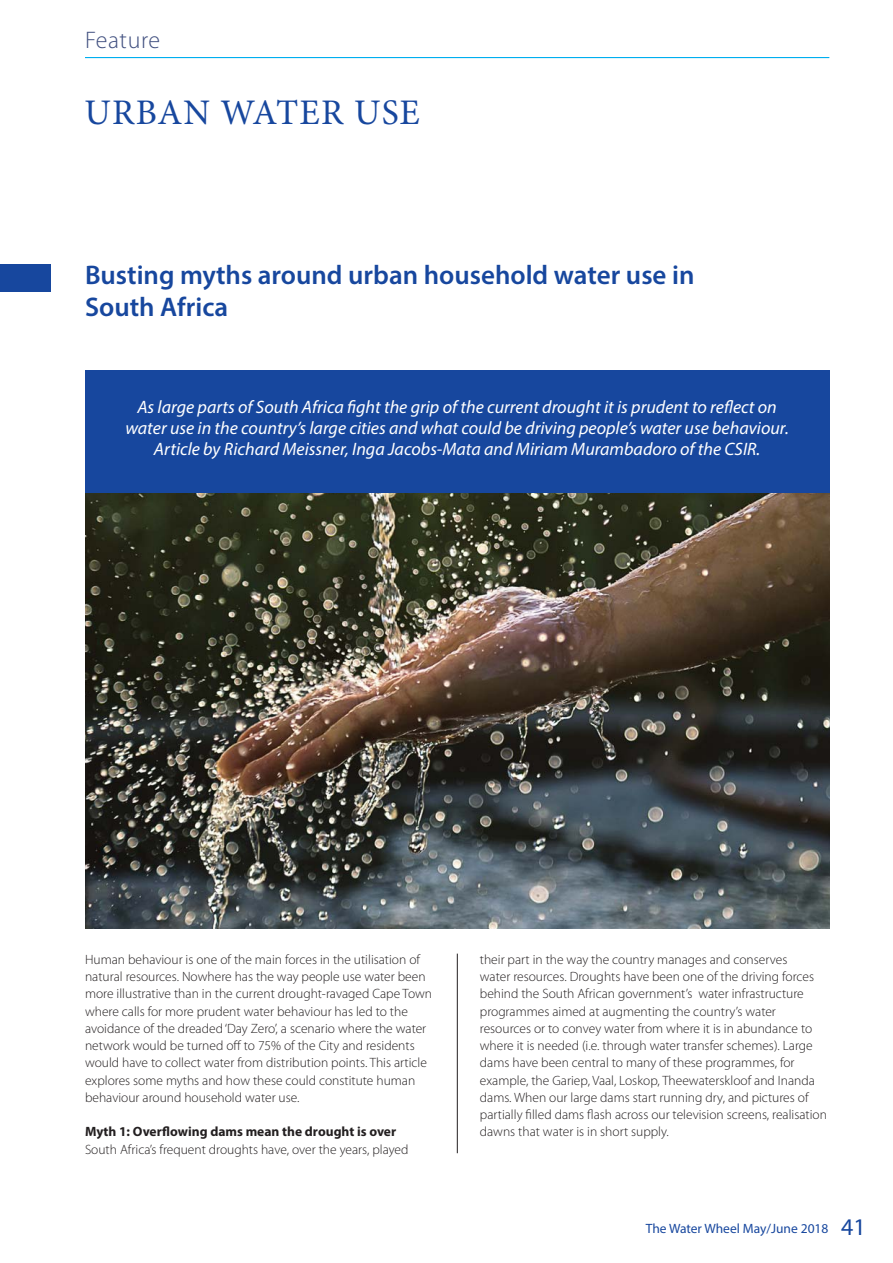
<style>
.page{position:relative;width:893px;height:1263px;background:#fff}
.page>*{position:absolute;margin:0;border:0;box-sizing:border-box;transform-origin:0 0}
.t1{font:36px "Minion Pro";letter-spacing:.035em;color:#17479e}
.t2{font:600 27px/32.4px "Myriad Pro";color:#17479e}
.t3{font:300 24px "Myriad Pro";letter-spacing:.025em;color:#415080}
.t4{font:italic 18px/21px "Myriad Pro";color:#fff;text-align:center}
.t5{font:300 13.5px/17.2px "Myriad Pro";color:#231f20}
.t6{font:700 13.5px "Myriad Pro";color:#231f20}
.t7{font:13.5px "Myriad Pro";color:#17479e}
.s1{font-size:24px}
</style>
<div class="page">
<hr style="left:85px;top:57px;width:744px;height:1px;background:#00aeef">
<img style="left:85px;top:493px;width:744px;height:435px">
<div style="left:85px;top:370px;width:744px;height:123px;background:#17479e"></div>
<div style="left:0;top:264px;width:50px;height:28px;background:#17479e"></div>
<hr style="left:457px;top:954px;width:1px;height:199px;background:#231f20">
<h3 class="t3" style="left:85px;top:31px;width:77px">Feature</h3>
<h1 class="t1" style="left:85px;top:91px;width:337px">URBAN WATER USE</h1>
<h2 class="t2" style="left:85px;top:261px;width:611px">Busting myths around urban household water use in<br>South Africa</h2>
<p class="t4" style="left:125px;top:398px;width:665px">As large parts of South Africa fight the grip of the current drought it is prudent to reflect on water use in the country’s large cities and what could be driving people’s water use behaviour.<br>Article by Richard Meissner, Inga Jacobs-Mata and Miriam Murambadoro of the CSIR.</p>
<p class="t5" style="left:85px;top:952px;width:349px">Human behaviour is one of the main forces in the utilisation of natural resources. Nowhere has the way people use water been more illustrative than in the current drought-ravaged Cape Town where calls for more prudent water behaviour has led to the avoidance of the dreaded ‘Day Zero’, a scenario where the water network would be turned off to 75% of the City and residents would have to collect water from distribution points. This article explores some myths and how these could constitute human behaviour around household water use.</p>
<p class="t6" style="left:85px;top:1127px;width:313px">Myth 1: Overflowing dams mean the drought is over</p>
<p class="t5" style="left:85px;top:1142px;width:325px">South Africa’s frequent droughts have, over the years, played</p>
<p class="t5" style="left:480px;top:952px;width:349px">their part in the way the country manages and conserves<br>water resources. Droughts have been one of the driving forces behind the South African government’s water infrastructure programmes aimed at augmenting the country’s water resources or to convey water from where it is in abundance to where it is needed (i.e. through water transfer schemes). Large dams have been central to many of these programmes, for example, the Gariep, Vaal, Loskop, Theewaterskloof and Inanda dams. When our large dams start running dry, and pictures of partially filled dams flash across our television screens, realisation dawns that water is in short supply.</p>
<p class="t7" style="left:646px;top:1223px;width:221px">The Water Wheel May/June 2018 <span class="s1">41</span></p>
</div>
